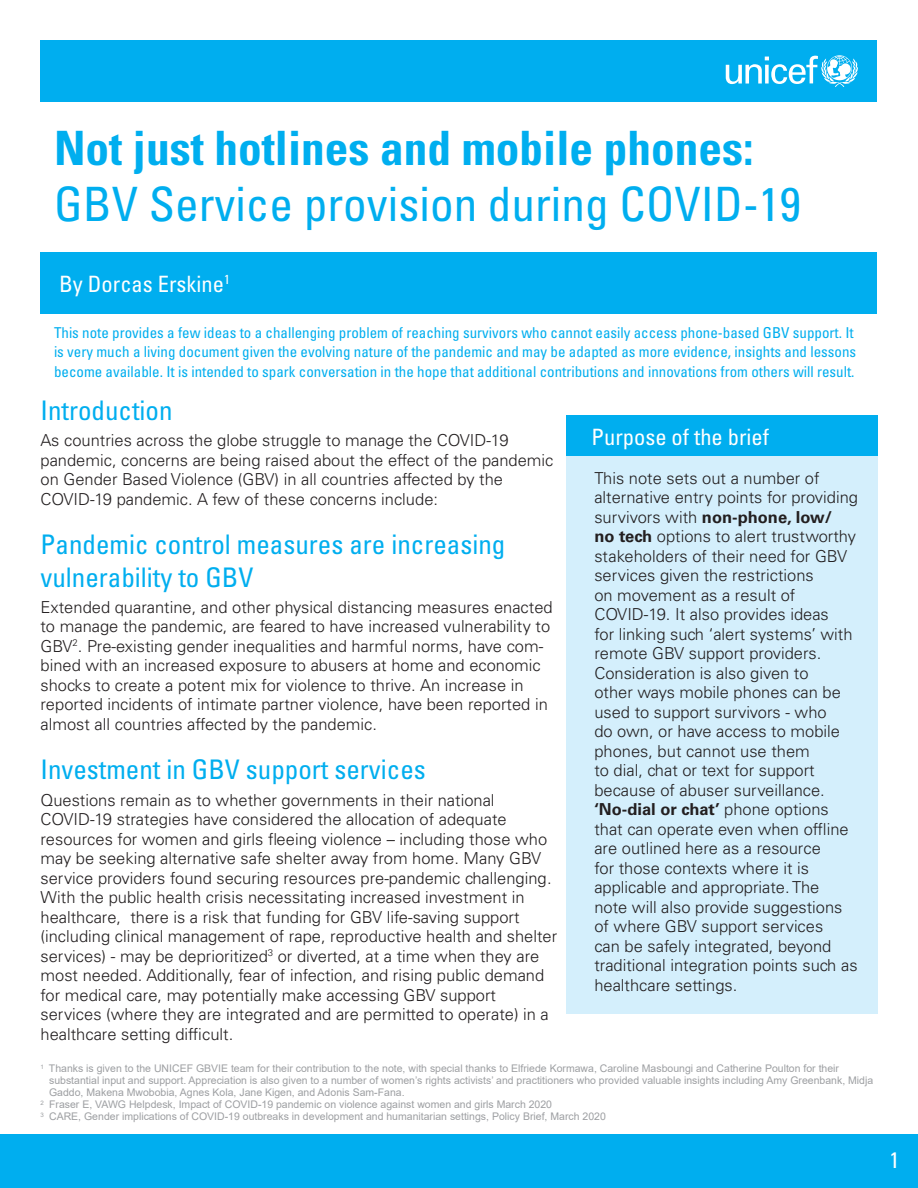
<style>
.page{position:relative;width:918px;height:1188px;background:#fff}
.page>*{position:absolute;margin:0;border:0;box-sizing:border-box;transform-origin:0 0}
.t1{font:condensed 47.4px "Univers LT Std";color:#00aeef}
.t2{font:700 condensed 47.4px "Univers LT Std";color:#00aeef}
.t3{font:condensed 27px/32.4px "Univers LT Std";color:#00aeef}
.t4{font:condensed 22.5px "Univers LT Std";color:#fff}
.t5{font:300 16.5px/19.5px "Univers LT Std";color:#231f20}
.t6{font:condensed 15px/19.5px "Univers LT Std";color:#00aeef}
.t7{font:10.5px "Arial";color:#9d9fa2}
.s1{font-weight:700}
</style>
<div class="page">
<div style="left:0;top:1134px;width:918px;height:54px;background:#00aeef"></div>
<div style="left:40px;top:252px;width:838px;height:62px;background:#00aeef"></div>
<div style="left:40px;top:40px;width:838px;height:62px;background:#00aeef"></div>
<svg style="left:726px;top:55px;width:132px;height:32px"></svg>
<div style="left:566px;top:422px;width:312px;height:592px;background:#d4effc"></div>
<div style="left:566px;top:416px;width:312px;height:40px;background:#00aeef"></div>
<h1 class="t2" style="left:54px;top:119px;width:701px">Not just hotlines and mobile phones:</h1>
<h1 class="t1" style="left:54px;top:174px;width:748px">GBV Service provision during COVID-19</h1>
<h3 class="t4" style="left:59px;top:270px;width:172px">By Dorcas Erskine<sup>1</sup></h3>
<p class="t6" style="left:54px;top:323px;width:804px">This note provides a few ideas to a challenging problem of reaching survivors who cannot easily access phone-based GBV support. It is very much a living document given the evolving nature of the pandemic and may be adapted as more evidence, insights and lessons become available. It is intended to spark conversation in the hope that additional contributions and innovations from others will result.</p>
<h2 class="t3" style="left:40px;top:394px;width:134px">Introduction</h2>
<p class="t5" style="left:40px;top:431px;width:515px">As countries across the globe struggle to manage the COVID-19 pandemic, concerns are being raised about the effect of the pandemic on Gender Based Violence (GBV) in all countries affected by the COVID-19 pandemic. A few of these concerns include:</p>
<h2 class="t3" style="left:40px;top:528px;width:466px">Pandemic control measures are increasing vulnerability to GBV</h2>
<p class="t5" style="left:40px;top:597px;width:514px">Extended quarantine, and other physical distancing measures enacted to manage the pandemic, are feared to have increased vulnerability to GBV<sup>2</sup>. Pre-existing gender inequalities and harmful norms, have com&shy;bined with an increased exposure to abusers at home and economic shocks to create a potent mix for violence to thrive. An increase in reported incidents of intimate partner violence, have been reported in almost all countries affected by the pandemic.</p>
<h2 class="t3" style="left:40px;top:753px;width:387px">Investment in GBV support services</h2>
<p class="t5" style="left:40px;top:790px;width:518px">Questions remain as to whether governments in their national COVID-19 strategies have considered the allocation of adequate resources for women and girls fleeing violence – including those who may be seeking alternative safe shelter away from home. Many GBV service providers found securing resources pre-pandemic challenging.<br>With the public health crisis necessitating increased investment in healthcare, there is a risk that funding for GBV life-saving support (including clinical management of rape, reproductive health and shelter services) - may be deprioritized<sup>3</sup> or diverted, at a time when they are most needed. Additionally, fear of infection, and rising public demand for medical care, may potentially make accessing GBV support services (where they are integrated and are permitted to operate) in a healthcare setting difficult.</p>
<h3 class="t4" style="left:592px;top:423px;width:179px">Purpose of the brief</h3>
<p class="t5" style="left:594px;top:468px;width:265px">This note sets out a number of alternative entry points for providing survivors with <span class="s1">non-phone, low/<br>no tech</span> options to alert trustworthy stakeholders of their need for GBV services given the restrictions<br>on movement as a result of<br>COVID-19. It also provides ideas<br>for linking such ‘alert systems’ with remote GBV support providers.<br>Consideration is also given to<br>other ways mobile phones can be used to support survivors - who<br>do own, or have access to mobile phones, but cannot use them<br>to dial, chat or text for support because of abuser surveillance. <span class="s1">‘No-dial or chat’</span> phone options that can operate even when offline are outlined here as a resource<br>for those contexts where it is applicable and appropriate. The<br>note will also provide suggestions of where GBV support services<br>can be safely integrated, beyond traditional integration points such as healthcare settings.</p>
<p class="t7" style="left:40px;top:1061px;width:800px"><sup>1</sup> Thanks is given to the UNICEF GBVIE team for their contribution to the note, with special thanks to Elfriede Kormawa, Caroline Masboungi and Catherine Poulton for their</p>
<p class="t7" style="left:49px;top:1073px;width:826px">substantial input and support. Appreciation is also given to a number of women’s rights activists’ and practitioners who provided valuable insights including Amy Greenbank, Midja</p>
<p class="t7" style="left:49px;top:1085px;width:357px">Gaddo, Makena Mwobobia, Agnes Kola, Jane Kigen, and Adonis Sam-Fana.</p>
<p class="t7" style="left:40px;top:1097px;width:513px"><sup>2</sup> Fraser E, VAWG Helpdesk, Impact of COVID-19 pandemic on violence against women and girls March 2020</p>
<p class="t7" style="left:40px;top:1109px;width:567px"><sup>3</sup> CARE, Gender implications of COVID-19 outbreaks in development and humanitarian settings, Policy Brief, March 2020</p>
<h3 class="t4" style="left:890px;top:1145px;width:11px">1</h3>
</div>
